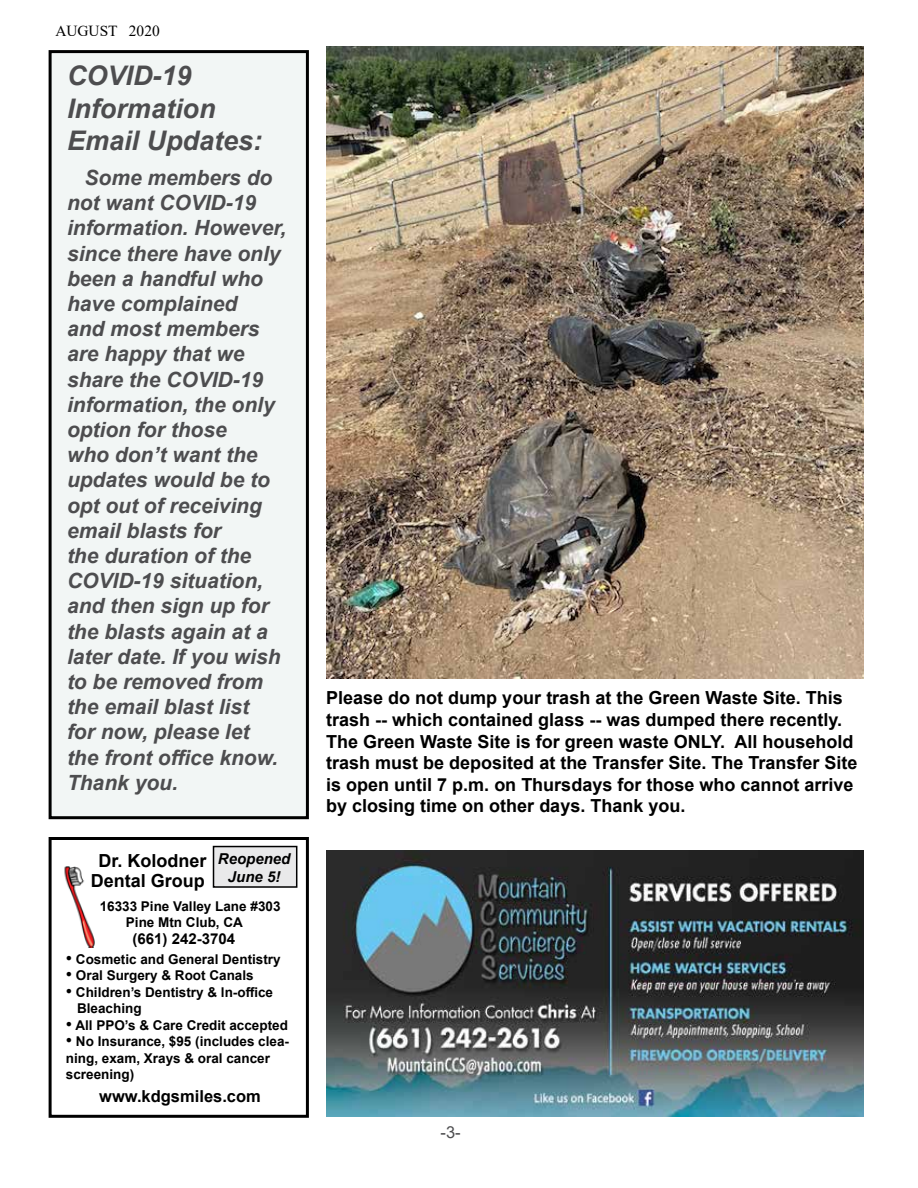
<style>
.page{position:relative;width:918px;height:1188px;background:#fff}
.page>*{position:absolute;margin:0;border:0;box-sizing:border-box;transform-origin:0 0}
.t1{font:italic 700 27px/32.4px "Arial";color:#4d4d4f}
.t2{font:italic 700 21px/25.2px "Arial";color:#4d4d4f}
.t3{font:700 18px/21.6px "Arial";color:#000}
.t4{font:700 16.5px "Arial";color:#000}
.t5{font:16.5px "Arial";color:#4d4d4f}
.t6{font:15.3px "Times New Roman";color:#000}
.t7{font:italic 700 15px/18px "Arial";color:#000;text-align:center}
.t8{font:700 15px "Arial";color:#000}
.t9{font:700 13.5px/16.5px "Arial";color:#000}
.s1{font-family:"Times New Roman";font-weight:400;font-size:18px}
</style>
<div class="page">
<div style="left:50px;top:52px;width:257px;height:766px;background:#f2f6f5"></div>
<div style="left:49px;top:50px;width:260px;height:769px;border:3px solid #000"></div>
<img style="left:64px;top:867px;width:31px;height:80px">
<img style="left:326px;top:850px;width:538px;height:266px">
<img style="left:326px;top:46px;width:538px;height:633px">
<div style="left:49px;top:837px;width:260px;height:281px;border:3px solid #000"></div>
<div style="left:214px;top:847px;width:83px;height:40px;background:#e9e9ea"></div>
<div style="left:213px;top:846px;width:84px;height:42px;border:2px solid #000"></div>
<p class="t6" style="left:55px;top:20px;width:106px">AUGUST 2020</p>
<p class="t1" style="left:67px;top:60px;width:197px">COVID-19<br>Information<br>Email Updates:</p>
<p class="t2" style="left:67px;top:166px;width:221px;text-indent:18px">Some members do not want COVID-19 information. However, since there have only been a handful who have complained<br>and most members are happy that we share the COVID-19 information, the only option for those<br>who don’t want the updates would be to opt out of receiving email blasts for<br>the duration of the<br>COVID-19 situation, and then sign up for the blasts again at a later date. If you wish to be removed from the email blast list<br>for now, please let<br>the front office know.<br>Thank you.</p>
<p class="t7" style="left:218px;top:850px;width:74px">Reopened<br>June 5!</p>
<p class="t3" style="left:91px;top:851px;width:117px;line-height:20px;text-align:center">Dr. Kolodner<br>Dental Group</p>
<p class="t9" style="left:126px;top:898px;width:156px;text-indent:-26px">16333 Pine Valley Lane #303<br>Pine Mtn Club, CA</p>
<p class="t8" style="left:133px;top:928px;width:104px">(661) 242-3704</p>
<p class="t9" style="left:66px;top:951px;width:216px"><span class="s1">•</span> Cosmetic and General Dentistry</p>
<p class="t9" style="left:66px;top:967px;width:189px"><span class="s1">•</span> Oral Surgery &amp; Root Canals</p>
<p class="t9" style="left:77px;top:984px;width:197px;text-indent:-11px"><span class="s1">•</span> Children’s Dentistry &amp; ln-office<br>Bleaching</p>
<p class="t9" style="left:66px;top:1017px;width:224px"><span class="s1">•</span> All PPO’s &amp; Care Credit accepted</p>
<p class="t9" style="left:66px;top:1033px;width:225px"><span class="s1">•</span> No Insurance, $95 (includes clea&shy;ning, exam, Xrays &amp; oral cancer screening)</p>
<p class="t4" style="left:99px;top:1085px;width:163px">www.kdgsmiles.com</p>
<p class="t3" style="left:326px;top:687px;width:533px">Please do not dump your trash at the Green Waste Site. This trash -- which contained glass -- was dumped there recently.<br>The Green Waste Site is for green waste ONLY. All household trash must be deposited at the Transfer Site. The Transfer Site is open until 7 p.m. on Thursdays for those who cannot arrive by closing time on other days. Thank you.</p>
<p class="t5" style="left:441px;top:1121px;width:22px">-3-</p>
</div>
